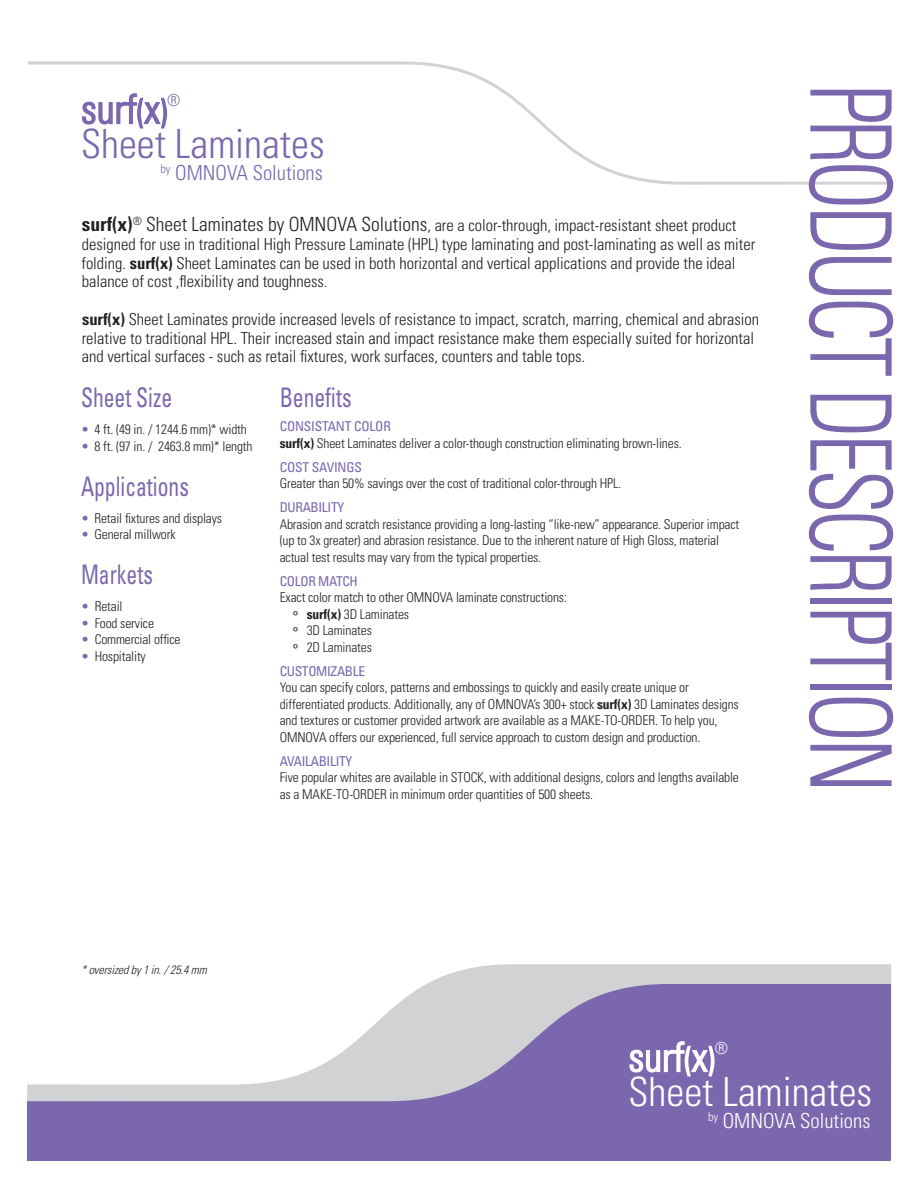
<style>
.page{position:relative;width:918px;height:1188px;background:#fff}
.page>*{position:absolute;margin:0;border:0;box-sizing:border-box;transform-origin:0 0}
.t1{font:300 condensed 112.5px "Univers";letter-spacing:-.05em;color:#7a67ae;scale:.8 1}
.t2{font:300 condensed 40.2px "Univers";color:#7a67ae}
.t3{font:300 condensed 40.2px "Univers";color:#fff}
.APPLICATIONS{font:condensed 27px "Univers";color:#7a67ae;scale:.8 1}
.t4{font:300 condensed 20.7px "Univers";color:#7a67ae}
.t5{font:300 condensed 20.7px "Univers";color:#fff}
.t6{font:300 condensed 16.65px "Univers";color:#7a67ae}
.t7{font:300 condensed 16.65px "Univers";color:#fff}
.t8{font:300 condensed 16.5px/18.8px "Univers";color:#231f20}
.App_Ben_Copy_2ND_LIN{font:300 condensed 13.5px/16.5px "Univers";letter-spacing:-.01em;color:#231f20}
.Headline{font:condensed 13.5px "Univers";letter-spacing:-.025em;color:#7a67ae}
.App_Ben_Copy{font:300 condensed 13.5px "Univers";letter-spacing:-.01em;color:#231f20}
.App_Ben_Copy_2ND_LIN-2{font:italic 300 condensed 12px "Univers";color:#231f20}
.s1{font-size:33.15px}
.s2{font-weight:700;font-size:19.5px}
.s3{font-size:19.5px}
.s4{font-weight:700}
.s5{color:#7a67ae}
.s6{font-family:"Myriad Pro";font-weight:400;font-stretch:normal}
</style>
<div class="page">
<svg style="left:27px;top:61px;width:867px;height:124px"></svg>
<svg style="left:427px;top:964px;width:464px;height:20px;background:#d4d5d7"></svg>
<svg style="left:27px;top:984px;width:864px;height:177px;fill:#7a67ae"></svg>
<svg style="left:629px;top:1040px;width:86px;height:37px"></svg>
<p class="t2" style="left:81px;top:85px;width:88px">surf<span class="s1">(</span>x<span class="s1">)</span></p>
<p class="t6" style="left:167px;top:90px;width:15px">®</p>
<p class="t2" style="left:81px;top:120px;width:245px">Sheet Laminates</p>
<p class="t4" style="left:161px;top:160px;width:164px"><sup>by</sup> OMNOVA Solutions</p>
<p class="t8" style="left:81px;top:216px;width:675px"><span class="s2">surf(x)</span><sup>®</sup> <span class="s3">Sheet Laminates by OMNOVA Solutions</span>, are a color-through, impact-resistant sheet product designed for use in traditional High Pressure Laminate (HPL) type laminating and post-laminating as well as miter folding. <span class="s4">surf(x)</span> Sheet Laminates can be used in both horizontal and vertical applications and provide the ideal balance of cost ,flexibility and toughness.</p>
<p class="t8" style="left:82px;top:310px;width:679px"><span class="s4">surf(x)</span> Sheet Laminates provide increased levels of resistance to impact, scratch, marring, chemical and abrasion relative to traditional HPL. Their increased stain and impact resistance make them especially suited for horizontal and vertical surfaces - such as retail fixtures, work surfaces, counters and table tops.</p>
<p class="APPLICATIONS" style="left:81px;top:381px;width:116px">Sheet Size</p>
<p class="App_Ben_Copy" style="left:81px;top:422px;width:167px"><span class="s5">•</span> 4 ft. (49 in. / 1244.6 mm)* width</p>
<p class="App_Ben_Copy_2ND_LIN" style="left:81px;top:438px;width:173px"><span class="s5">•</span> 8 ft. (97 in. / 2463.8 mm)* length</p>
<p class="APPLICATIONS" style="left:81px;top:469px;width:136px">Applications</p>
<p class="App_Ben_Copy" style="left:81px;top:510px;width:143px"><span class="s5">•</span> Retail fixtures and displays</p>
<p class="App_Ben_Copy_2ND_LIN" style="left:81px;top:526px;width:96px"><span class="s5">•</span> General millwork</p>
<p class="APPLICATIONS" style="left:81px;top:558px;width:91px">Markets</p>
<p class="App_Ben_Copy" style="left:81px;top:599px;width:43px"><span class="s5">•</span> Retail</p>
<p class="App_Ben_Copy_2ND_LIN" style="left:81px;top:615px;width:75px"><span class="s5">•</span> Food service</p>
<p class="App_Ben_Copy_2ND_LIN" style="left:81px;top:631px;width:101px"><span class="s5">•</span> Commercial office</p>
<p class="App_Ben_Copy_2ND_LIN" style="left:81px;top:648px;width:66px"><span class="s5">•</span> Hospitality</p>
<p class="APPLICATIONS" style="left:280px;top:381px;width:91px">Benefits</p>
<p class="Headline" style="left:280px;top:418px;width:113px">CONSISTANT COLOR</p>
<p class="App_Ben_Copy_2ND_LIN" style="left:280px;top:435px;width:404px"><span class="s4">surf(x)</span> Sheet Laminates deliver a color-though construction eliminating brown-lines.</p>
<p class="Headline" style="left:280px;top:459px;width:84px">COST SAVINGS</p>
<p class="App_Ben_Copy_2ND_LIN" style="left:280px;top:475px;width:343px">Greater than 50% savings over the cost of traditional color-through HPL.</p>
<p class="Headline" style="left:280px;top:499px;width:66px">DURABILITY</p>
<p class="App_Ben_Copy_2ND_LIN" style="left:280px;top:516px;width:461px">Abrasion and scratch resistance providing a long-lasting “like-new” appearance. Superior impact (up to 3x greater) and abrasion resistance. Due to the inherent nature of High Gloss, material actual test results may vary from the typical properties.</p>
<p class="Headline" style="left:280px;top:573px;width:80px">COLOR MATCH</p>
<p class="App_Ben_Copy_2ND_LIN" style="left:280px;top:589px;width:289px">Exact color match to other OMNOVA laminate constructions:</p>
<p class="App_Ben_Copy_2ND_LIN" style="left:293px;top:606px;width:117px"><span class="s6">º</span> <span class="s4">surf(x)</span> 3D Laminates</p>
<p class="App_Ben_Copy_2ND_LIN" style="left:293px;top:622px;width:80px"><span class="s6">º</span> 3D Laminates</p>
<p class="App_Ben_Copy_2ND_LIN" style="left:293px;top:639px;width:80px"><span class="s6">º</span> 2D Laminates</p>
<p class="Headline" style="left:280px;top:663px;width:87px">CUSTOMIZABLE</p>
<p class="App_Ben_Copy_2ND_LIN" style="left:280px;top:679px;width:461px">You can specify colors, patterns and embossings to quickly and easily create unique or differentiated products. Additionally, any of OMNOVA’s 300+ stock <span class="s4">surf(x)</span> 3D Laminates designs and textures or customer provided artwork are available as a MAKE-TO-ORDER. To help you, OMNOVA offers our experienced, full service approach to custom design and production.</p>
<p class="Headline" style="left:280px;top:753px;width:74px">AVAILABILITY</p>
<p class="App_Ben_Copy_2ND_LIN" style="left:280px;top:769px;width:461px">Five popular whites are available in STOCK, with additional designs, colors and lengths available as a MAKE-TO-ORDER in minimum order quantities of 500 sheets.</p>
<p class="t1" style="left:918px;top:84px;width:888px;rotate:90deg">PRODUCT DESCRIPTION</p>
<p class="App_Ben_Copy_2ND_LIN-2" style="left:81px;top:962px;width:131px">*oversizedby1in./25.4mm</p>
<p class="t3" style="left:628px;top:1033px;width:88px">surf<span class="s1">(</span>x<span class="s1">)</span></p>
<p class="t7" style="left:715px;top:1038px;width:15px">®</p>
<p class="t3" style="left:628px;top:1068px;width:245px">Sheet Laminates</p>
<p class="t5" style="left:708px;top:1108px;width:164px"><sup>by</sup> OMNOVA Solutions</p>
</div>
